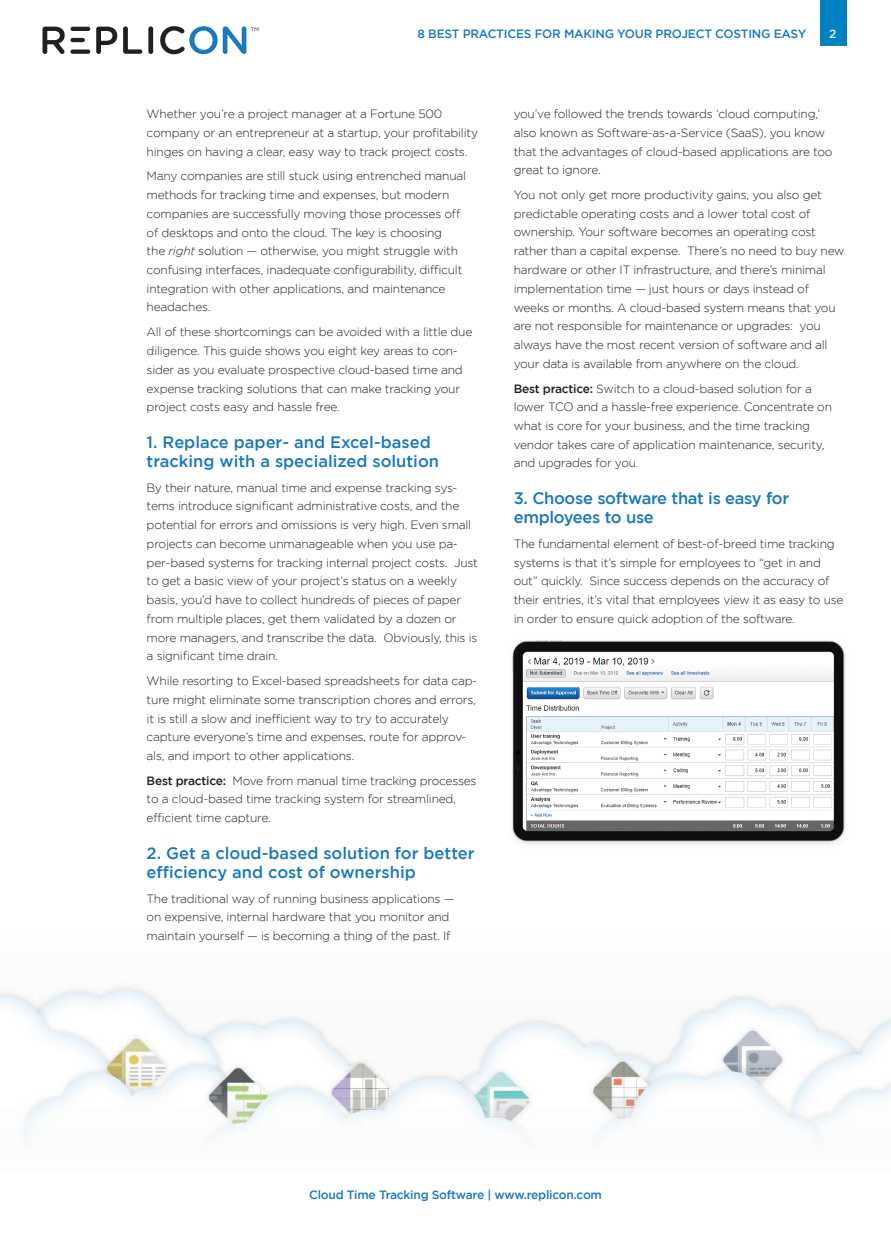
<style>
.page{position:relative;width:891px;height:1242px;background:#fff}
.page>*{position:absolute;margin:0;border:0;box-sizing:border-box;transform-origin:0 0}
.t1{font:500 16.5px/18.8px "Gotham";color:#1a79bf}
.t2{font:500 16.5px/18.8px "Gotham";letter-spacing:-.02em;color:#1a79bf}
.t3{font:300 12px/18.8px "Gotham";letter-spacing:-.02em;color:#231f20}
.t4{font:500 12px "Gotham";letter-spacing:-.02em;color:#1a79bf}
.t5{font:500 12px "Gotham";color:#f1f2f2}
.s1{font-style:italic}
.s2{font-weight:500}
</style>
<div class="page">
<img style="left:0;top:986px;width:891px;height:157px">
<svg style="left:43px;top:27px;width:22px;height:27px"></svg>
<svg style="left:96px;top:27px;width:21px;height:27px"></svg>
<svg style="left:123px;top:26px;width:19px;height:28px"></svg>
<div style="left:148px;top:26px;width:5px;height:28px;background:#231f20;border-radius:2px"></div>
<svg style="left:70px;top:50px;width:20px;height:4px"></svg>
<hr style="left:70px;top:38px;width:15px;height:4px;background:#231f20;border-radius:2px">
<hr style="left:70px;top:27px;width:20px;height:4px;background:#231f20;border-radius:2px">
<svg style="left:160px;top:26px;width:98px;height:28px"></svg>
<div style="left:820px;top:0;width:27px;height:46px;background:#0081c4"></div>
<img style="left:512px;top:640px;width:334px;height:205px">
<p class="t4" style="left:418px;top:27px;width:390px">8 BEST PRACTICES FOR MAKING YOUR PROJECT COSTING EASY</p>
<p class="t5" style="left:829px;top:27px;width:9px">2</p>
<p class="t3" style="left:147px;top:104px;width:333px">Whether you’re a project manager at a Fortune 500 company or an entrepreneur at a startup, your profitability hinges on having a clear, easy way to track project costs.</p>
<p class="t3" style="left:147px;top:167px;width:321px">Many companies are still stuck using entrenched manual methods for tracking time and expenses, but modern companies are successfully moving those processes off of desktops and onto the cloud. The key is choosing<br>the <span class="s1">right</span> solution — otherwise, you might struggle with confusing interfaces, inadequate configurability, difficult integration with other applications, and maintenance headaches.</p>
<p class="t3" style="left:147px;top:323px;width:327px">All of these shortcomings can be avoided with a little due diligence. This guide shows you eight key areas to con&shy;sider as you evaluate prospective cloud-based time and expense tracking solutions that can make tracking your project costs easy and hassle free.</p>
<h1 class="t1" style="left:147px;top:432px;width:294px">1. Replace paper- and Excel-based tracking with a specialized solution</h1>
<p class="t3" style="left:147px;top:478px;width:333px">By their nature, manual time and expense tracking sys&shy;tems introduce significant administrative costs, and the potential for errors and omissions is very high. Even small projects can become unmanageable when you use pa&shy;per-based systems for tracking internal project costs. Just to get a basic view of your project’s status on a weekly basis, you’d have to collect hundreds of pieces of paper from multiple places, get them validated by a dozen or more managers, and transcribe the data. Obviously, this is a significant time drain.</p>
<p class="t3" style="left:147px;top:671px;width:332px">While resorting to Excel-based spreadsheets for data cap&shy;ture might eliminate some transcription chores and errors, it is still a slow and inefficient way to try to accurately capture everyone’s time and expenses, route for approv&shy;als, and import to other applications.</p>
<p class="t3" style="left:147px;top:771px;width:331px"><span class="s2">Best practice:</span> Move from manual time tracking processes to a cloud-based time tracking system for streamlined, efficient time capture.</p>
<h1 class="t1" style="left:147px;top:843px;width:330px">2. Get a cloud-based solution for better efficiency and cost of ownership</h1>
<p class="t3" style="left:147px;top:889px;width:309px">The traditional way of running business applications — on expensive, internal hardware that you monitor and maintain yourself — is becoming a thing of the past. If</p>
<p class="t3" style="left:514px;top:104px;width:320px">you’ve followed the trends towards ‘cloud computing,’ also known as Software-as-a-Service (SaaS), you know that the advantages of cloud-based applications are too great to ignore.</p>
<p class="t3" style="left:514px;top:185px;width:332px">You not only get more productivity gains, you also get predictable operating costs and a lower total cost of ownership. Your software becomes an operating cost rather than a capital expense. There’s no need to buy new hardware or other IT infrastructure, and there’s minimal implementation time — just hours or days instead of weeks or months. A cloud-based system means that you are not responsible for maintenance or upgrades: you always have the most recent version of software and all your data is available from anywhere on the cloud.</p>
<p class="t3" style="left:514px;top:379px;width:320px"><span class="s2">Best practice:</span> Switch to a cloud-based solution for a lower TCO and a hassle-free experience. Concentrate on what is core for your business, and the time tracking vendor takes care of application maintenance, security, and upgrades for you.</p>
<h1 class="t2" style="left:514px;top:489px;width:277px">3. Choose software that is easy for employees to use</h1>
<p class="t3" style="left:514px;top:534px;width:331px">The fundamental element of best-of-breed time tracking systems is that it’s simple for employees to “get in and out” quickly. Since success depends on the accuracy of their entries, it’s vital that employees view it as easy to use in order to ensure quick adoption of the software.</p>
<p class="t4" style="left:309px;top:1188px;width:294px">Cloud Time Tracking Software | www.replicon.com</p>
</div>
